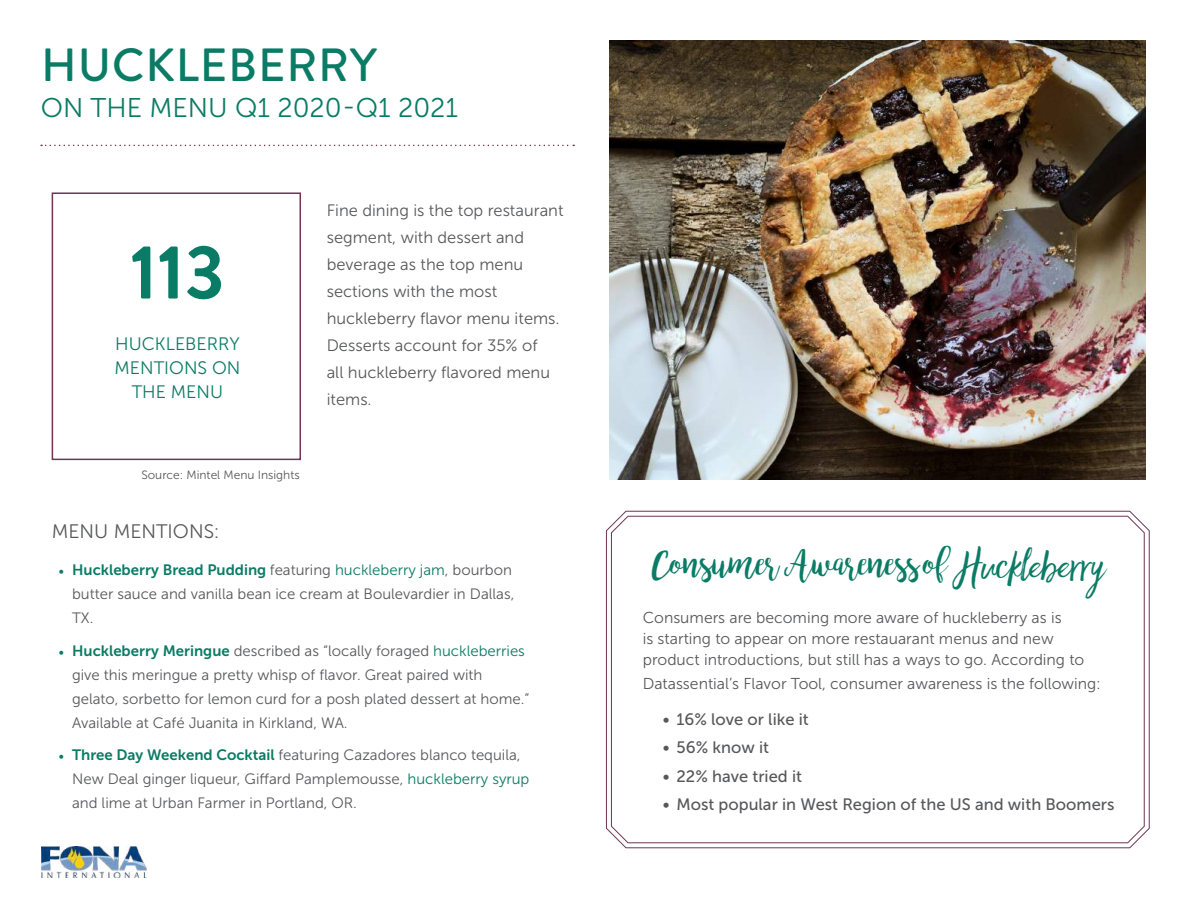
<style>
.page{position:relative;width:1188px;height:918px;background:#fff}
.page>*{position:absolute;margin:0;border:0;box-sizing:border-box;transform-origin:0 0}
.t1{font:700 76.5px "Brandon Grotesque";color:#0a7b65}
.t2{font:500 46.5px "Brandon Grotesque";letter-spacing:.02em;color:#0a7b65}
.t3{font:36px "bromello";color:#0a7b65}
.t4{font:27px "Museo Sans 300";color:#0a7b65}
.t5{font:19.5px "Museo Sans 300";color:#57585a}
.t6{font:18px/24px "Museo Sans 300";color:#0a7b65;text-align:center}
.t7{font:16.5px/27px "Museo Sans 300";color:#57585a}
.t8{font:16.5px "Museo Sans 500";color:#57585a}
.t9{font:15.75px/21px "Museo Sans 300";color:#57585a}
.t10{font:15px/24px "Museo Sans 300";color:#57585a}
.t11{font:15px "Museo Sans 700";color:#0a7b65}
.t12{font:12px "Museo Sans 300";color:#57585a}
.s1{font-family:"Minion Pro"}
.s2{font-family:"Museo Sans 300";color:#57585a}
.s3{font-family:"Museo Sans 300"}
.s4{font-family:"Minion Pro";color:#0a7b65}
.s5{font-family:"Museo Sans 700";color:#0a7b65}
.s6{color:#0a7b65}
.s7{font-family:"Faith And Glory One"}
</style>
<div class="page">
<svg style="left:605px;top:510px;width:545px;height:339px"></svg>
<svg style="left:610px;top:515px;width:535px;height:329px"></svg>
<svg style="left:41px;top:145px;width:533px;height:1px"></svg>
<div style="left:52px;top:192px;width:249px;height:268px;border:2px solid #6c3654"></div>
<img style="left:41px;top:846px;width:105px;height:32px">
<img style="left:610px;top:40px;width:536px;height:439px">
<h2 class="t2" style="left:41px;top:32px;width:337px">HUCKLEBERRY</h2>
<h3 class="t4" style="left:41px;top:93px;width:419px">ON THE MENU Q1 2020-Q1 2021</h3>
<h1 class="t1" style="left:130px;top:219px;width:96px">113</h1>
<p class="t6" style="left:114px;top:331px;width:127px">HUCKLEBERRY<br>MENTIONS ON<br>THE MENU</p>
<p class="t12" style="left:141px;top:468px;width:160px">Source: Mintel Menu Insights</p>
<p class="t7" style="left:327px;top:197px;width:238px">Fine dining is the top restaurant segment, with dessert and beverage as the top menu sections with the most huckleberry flavor menu items.<br>Desserts account for 35% of<br>all huckleberry flavored menu items.</p>
<h3 class="t5" style="left:52px;top:520px;width:169px">MENU MENTIONS:</h3>
<p class="t11" style="left:59px;top:562px;width:455px"><span class="s1">•</span> Huckleberry Bread Pudding <span class="s2">featuring</span> <span class="s3">huckleberry jam</span><span class="s2">, bourbon</span></p>
<p class="t10" style="left:72px;top:582px;width:444px">butter sauce and vanilla bean ice cream at Boulevardier in Dallas,<br>TX.</p>
<p class="t10" style="left:72px;top:639px;width:459px;text-indent:-14px"><span class="s4">•</span> <span class="s5">Huckleberry Meringue</span> described as “locally foraged <span class="s6">huckleberries </span>give this meringue a pretty whisp of flavor. Great paired with gelato, sorbetto for lemon curd for a posh plated dessert at home.” Available at Café Juanita in Kirkland, WA.</p>
<p class="t10" style="left:72px;top:743px;width:459px;text-indent:-14px"><span class="s4">•</span> <span class="s5">Three Day Weekend Cocktail</span> featuring Cazadores blanco tequila,<br>New Deal ginger liqueur, Giffard Pamplemousse, <span class="s6">huckleberry syrup </span>and lime at Urban Farmer in Portland, OR.</p>
<h3 class="t3" style="left:651px;top:541px;width:454px">Consumer Awareness of <span class="s7">Huckleberry</span></h3>
<p class="t9" style="left:643px;top:607px;width:443px">Consumers are becoming more aware of huckleberry as is<br>is starting to appear on more restauarant menus and new product introductions, but still has a ways to go. According to</p>
<p class="t9" style="left:643px;top:673px;width:460px">Datassential’s Flavor Tool, consumer awareness is the following:</p>
<p class="t8" style="left:663px;top:710px;width:147px">• 16% love or like it</p>
<p class="t8" style="left:663px;top:739px;width:108px">• 56% know it</p>
<p class="t8" style="left:663px;top:767px;width:141px">• 22% have tried it</p>
<p class="t8" style="left:663px;top:796px;width:453px">• Most popular in West Region of the US and with Boomers</p>
</div>
